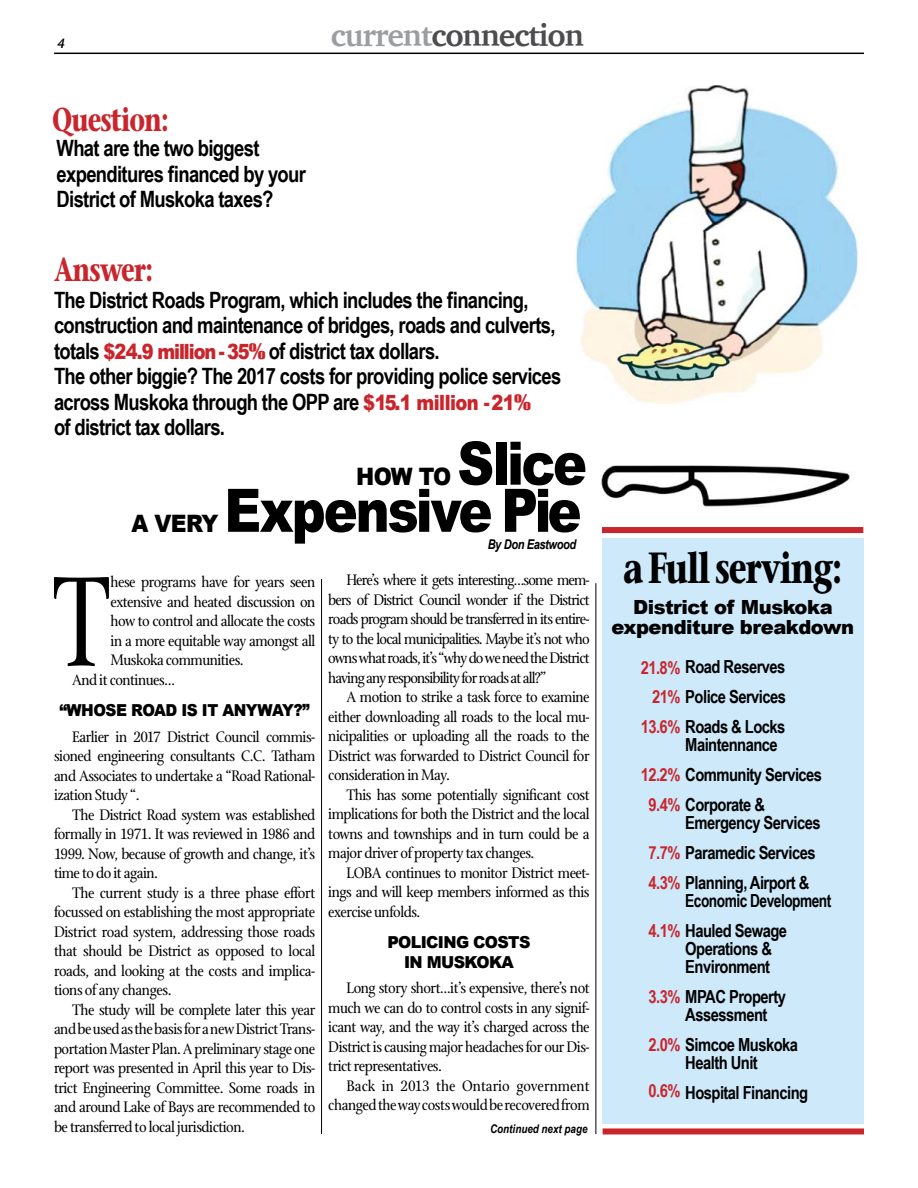
<style>
.page{position:relative;width:918px;height:1188px;background:#fff}
.page>*{position:absolute;margin:0;border:0;box-sizing:border-box;transform-origin:0 0}
.t1{font:138.15px "Stone Print";color:#000;scale:.8 1}
.t2{font:900 60px "Arial";letter-spacing:-.045em;color:#000;scale:.85 1}
.t3{font:700 43.5px "Bell Stone Serif";letter-spacing:-.04em;color:#000;scale:.75 1}
.t4{font:700 33px "Bell Stone Serif";letter-spacing:-.04em;color:#c9252c;scale:.75 1}
.t5{font:700 31.5px "Charter";letter-spacing:-.03em;color:#4d4d4f}
.t6{font:900 24px "Arial";letter-spacing:-.04em;color:#000;scale:.91 1}
.t7{font:700 22.5px "Arial Narrow";letter-spacing:-.03em;color:#000}
.t8{font:900 19.5px "Arial";letter-spacing:-.025em;color:#000}
.t9{font:700 18px "Arial Narrow";letter-spacing:-.03em;color:#000}
.t10{font:700 18px "Arial Narrow";letter-spacing:-.03em;color:#000;scale:.93 1}
.t11{font:700 18px "Arial Narrow";color:#c9252c}
.t12{font:16.5px/19.5px "Stone Print";letter-spacing:-.03em;color:#000;text-align:justify}
.t13{font:900 16.5px "Arial";letter-spacing:-.04em;color:#000;scale:.92 1}
.t14{font:900 16.5px "Arial";letter-spacing:-.04em;color:#000;scale:.96 1}
.t15{font:italic 700 13.5px "Arial Narrow";letter-spacing:-.03em;color:#000}
.t16{font:italic 600 13.5px "Bell Stone Sans";color:#000}
.t17{font:italic 700 12px "Arial Narrow";color:#000}
.s1{color:#9b9da0}
.s2{font-family:"Arial";font-weight:900;font-size:21px;color:#c9252c}
.s3{font-family:"Impact";font-weight:400;font-size:19.5px;color:#c9252c}
.s4{color:#c9252c}
</style>
<div class="page">
<hr style="left:54px;top:53px;width:810px;height:1px;background:#000">
<div style="left:602px;top:538px;width:262px;height:586px;background:#cde9fa"></div>
<div style="left:603px;top:1128px;width:261px;height:6px;background:#c9252c"></div>
<hr style="left:321px;top:579px;width:1px;height:555px;background:#000">
<hr style="left:596px;top:583px;width:1px;height:551px;background:#000">
<img style="left:576px;top:85px;width:282px;height:319px">
<img style="left:601px;top:465px;width:249px;height:43px">
<div style="left:602px;top:527px;width:261px;height:6px;background:#c9252c"></div>
<p class="t16" style="left:57px;top:35px;width:9px">4</p>
<p class="t5" style="left:331px;top:8px;width:255px"><span class="s1">current</span>connection</p>
<p class="t4" style="left:52px;top:99px;width:157px">Question:</p>
<p class="t7" style="left:57px;top:131px;width:204px">What are the two biggest</p>
<p class="t7" style="left:57px;top:157px;width:251px">expenditures financed by your</p>
<p class="t7" style="left:57px;top:182px;width:218px">District of Muskoka taxes?</p>
<p class="t4" style="left:54px;top:249px;width:134px">Answer:</p>
<p class="t7" style="left:54px;top:283px;width:476px">The District Roads Program, which includes the financing,</p>
<p class="t7" style="left:54px;top:308px;width:503px">construction and maintenance of bridges, roads and culverts,</p>
<p class="t7" style="left:54px;top:334px;width:387px">totals <span class="s2">$24.9 million - 35</span><span class="s3">%</span> of district tax dollars.</p>
<p class="t7" style="left:54px;top:359px;width:509px">The other biggie? The 2017 costs for providing police services</p>
<p class="t7" style="left:54px;top:385px;width:479px">across Muskoka through the OPP are <span class="s2">$15.1 million -21</span><span class="s3">%</span></p>
<p class="t7" style="left:54px;top:410px;width:173px">of district tax dollars.</p>
<p class="t6" style="left:132px;top:506px;width:97px">A VERY</p>
<p class="t6" style="left:356px;top:459px;width:106px">HOW TO</p>
<p class="t2" style="left:457px;top:420px;width:154px">Slice</p>
<p class="t2" style="left:224px;top:467px;width:422px">Expensive Pie</p>
<p class="t15" style="left:488px;top:534px;width:90px">By Don Eastwood</p>
<p class="t1" style="left:52px;top:543px;width:76px">T</p>
<p class="t12" style="left:111px;top:573px;width:206px">hese programs have for years seen extensive and heated discussion on how to control and allocate the costs in a more equitable way amongst all Muskoka communities.</p>
<p class="t12" style="left:72px;top:670px;width:104px">And it continues…</p>
<p class="t13" style="left:59px;top:699px;width:274px">“WHOSE ROAD IS IT ANYWAY?”</p>
<p class="t12" style="left:54px;top:727px;width:263px;text-indent:18px">Earlier in 2017 District Council commis&shy;sioned engineering consultants C.C. Tatham and Associates to undertake a “Road Rational&shy;ization Study “.</p>
<p class="t12" style="left:54px;top:805px;width:263px;text-indent:18px">The District Road system was established formally in 1971. It was reviewed in 1986 and 1999. Now, because of growth and change, it’s time to do it again.</p>
<p class="t12" style="left:54px;top:883px;width:263px;text-indent:18px">The current study is a three phase effort focussed on establishing the most appropriate District road system, addressing those roads that should be District as opposed to local roads, and looking at the costs and implica&shy;tions of any changes.</p>
<p class="t12" style="left:54px;top:1000px;width:263px;text-indent:18px">The study will be complete later this year and be used as the basis for a new District Trans&shy;portation Master Plan. A preliminary stage one report was presented in April this year to Dis&shy;trict Engineering Committee. Some roads in and around Lake of Bays are recommended to be transferred to local jurisdiction.</p>
<p class="t12" style="left:328px;top:570px;width:263px;text-indent:18px">Here’s where it gets interesting…some mem&shy;bers of District Council wonder if the District roads program should be transferred in its entire&shy;ty to the local municipalities. Maybe it’s not who owns what roads, it’s “why do we need the District having any responsibility for roads at all?”</p>
<p class="t12" style="left:328px;top:687px;width:263px;text-indent:18px">A motion to strike a task force to examine either downloading all roads to the local mu&shy;nicipalities or uploading all the roads to the District was forwarded to District Council for consideration in May.</p>
<p class="t12" style="left:328px;top:785px;width:263px;text-indent:18px">This has some potentially significant cost implications for both the District and the local towns and townships and in turn could be a major driver of property tax changes.</p>
<p class="t12" style="left:328px;top:863px;width:263px;text-indent:18px">LOBA continues to monitor District meet&shy;ings and will keep members informed as this exercise unfolds.</p>
<p class="t14" style="left:387px;top:930px;width:151px">POLICING COSTS</p>
<p class="t14" style="left:404px;top:950px;width:116px">IN MUSKOKA</p>
<p class="t12" style="left:328px;top:978px;width:263px;text-indent:18px">Long story short…it’s expensive, there’s not much we can do to control costs in any signif&shy;icant way, and the way it’s charged across the District is causing major headaches for our Dis&shy;trict representatives.</p>
<p class="t12" style="left:328px;top:1076px;width:263px;text-align:right">Back in 2013 the Ontario government changed the way costs would be recovered from</p>
<p class="t17" style="left:490px;top:1120px;width:99px">Continued next page</p>
<p class="t3" style="left:623px;top:540px;width:293px">a Full serving:</p>
<p class="t8" style="left:633px;top:593px;width:201px">District of Muskoka</p>
<p class="t8" style="left:612px;top:613px;width:244px">expenditure breakdown</p>
<p class="t9" style="left:641px;top:653px;width:146px"><span class="s4">21.8%</span> Road Reserves</p>
<p class="t9" style="left:652px;top:683px;width:136px"><span class="s4">21%</span> Police Services</p>
<p class="t9" style="left:641px;top:713px;width:146px"><span class="s4">13.6%</span> Roads &amp; Locks</p>
<p class="t9" style="left:685px;top:731px;width:94px">Maintennance</p>
<p class="t9" style="left:641px;top:761px;width:183px"><span class="s4">12.2%</span> Community Services</p>
<p class="t9" style="left:648px;top:791px;width:118px"><span class="s4">9.4%</span> Corporate &amp;</p>
<p class="t9" style="left:685px;top:809px;width:137px">Emergency Services</p>
<p class="t9" style="left:648px;top:839px;width:169px"><span class="s4">7.7%</span> Paramedic Services</p>
<p class="t9" style="left:648px;top:869px;width:163px"><span class="s4">4.3%</span> Planning, Airport &amp;</p>
<p class="t10" style="left:685px;top:887px;width:159px">Economic Development</p>
<p class="t9" style="left:648px;top:917px;width:140px"><span class="s4">4.1%</span> Hauled Sewage</p>
<p class="t9" style="left:685px;top:935px;width:88px">Operations &amp;</p>
<p class="t9" style="left:685px;top:953px;width:86px">Environment</p>
<p class="t9" style="left:648px;top:983px;width:139px"><span class="s4">3.3%</span> MPAC Property</p>
<p class="t9" style="left:685px;top:1001px;width:84px">Assessment</p>
<p class="t9" style="left:648px;top:1031px;width:151px"><span class="s4">2.0%</span> Simcoe Muskoka</p>
<p class="t9" style="left:685px;top:1049px;width:74px">Health Unit</p>
<p class="t9" style="left:685px;top:1079px;width:124px">Hospital Financing</p>
<p class="t11" style="left:648px;top:1077px;width:34px">0.6%</p>
</div>
